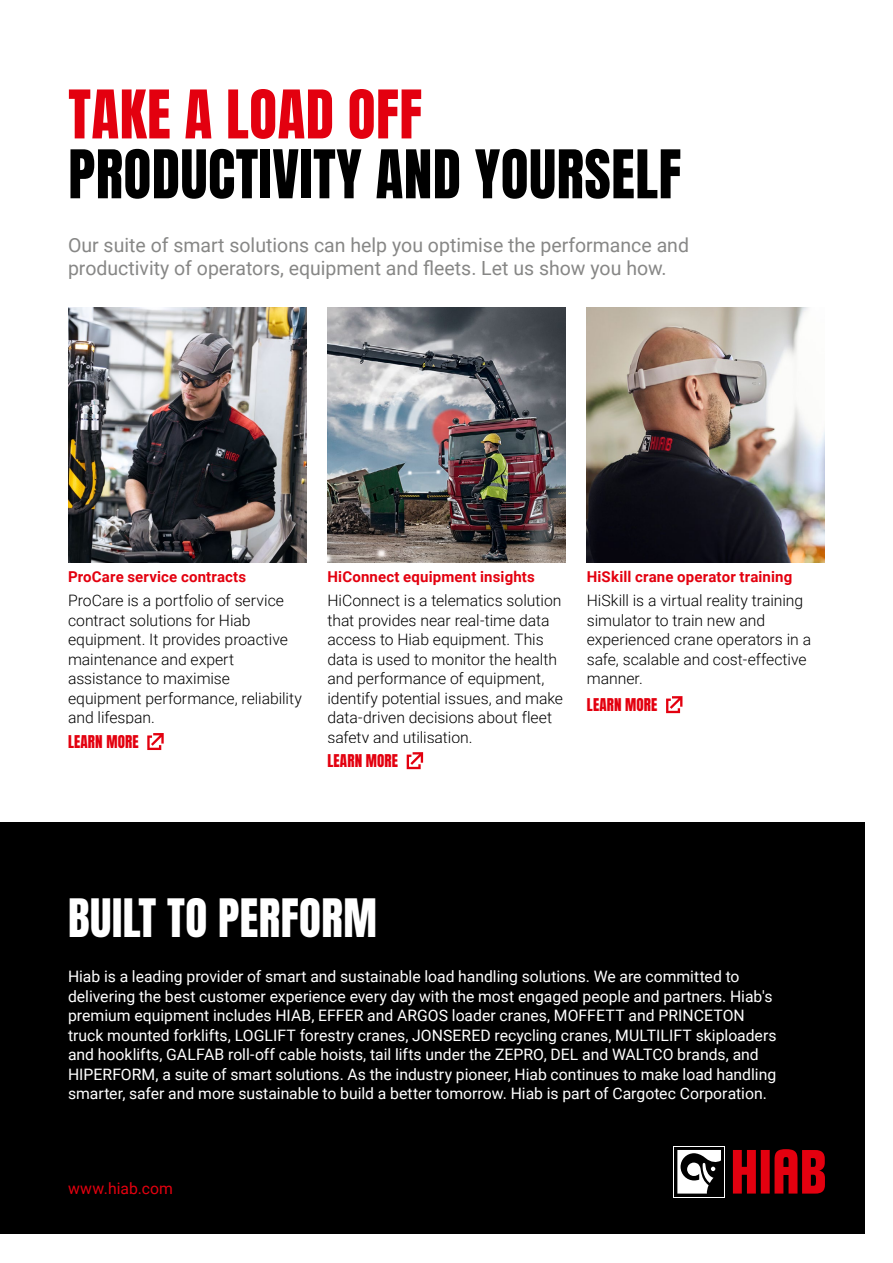
<style>
.page{position:relative;width:893px;height:1263px;background:#fff}
.page>*{position:absolute;margin:0;border:0;box-sizing:border-box;transform-origin:0 0}
.t1{font:57px "Anton";letter-spacing:.01em;color:#000}
.t2{font:57px "Anton";letter-spacing:.01em;color:#e3000f}
.t3{font:45px "Anton";letter-spacing:.01em;color:#fff}
.t4{font:19.5px/23.4px "Roboto";color:#878786}
.t5{font:15.75px/19.5px "Roboto";color:#fff}
.t6{font:300 15.75px/19.5px "Roboto";color:#000}
.t7{font:15.75px "Roboto";letter-spacing:.005em;color:#e3000f}
.t8{font:700 15px "Roboto";letter-spacing:.01em;color:#e3000f}
.t9{font:15px "Anton";letter-spacing:.01em;color:#e3000f}
</style>
<div class="page">
<svg style="left:147px;top:733px;width:17px;height:17px"></svg>
<svg style="left:407px;top:752px;width:16px;height:17px"></svg>
<svg style="left:666px;top:696px;width:16px;height:17px"></svg>
<img style="left:68px;top:307px;width:238px;height:255px">
<img style="left:327px;top:307px;width:239px;height:255px">
<img style="left:587px;top:307px;width:238px;height:255px">
<div style="left:0;top:822px;width:864px;height:411px;background:#000"></div>
<svg style="left:674px;top:1146px;width:51px;height:51px"></svg>
<div style="left:674px;top:1147px;width:50px;height:49px;background:#000"></div>
<svg style="left:677px;top:1150px;width:44px;height:43px"></svg>
<svg style="left:733px;top:1149px;width:92px;height:44px"></svg>
<h1 class="t2" style="left:68px;top:85px;width:355px">TAKE A LOAD OFF</h1>
<h1 class="t1" style="left:68px;top:145px;width:614px">PRODUCTIVITY AND YOURSELF</h1>
<p class="t4" style="left:68px;top:233px;width:622px">Our suite of smart solutions can help you optimise the performance and productivity of operators, equipment and fleets. Let us show you how.</p>
<p class="t8" style="left:68px;top:567px;width:180px">ProCare service contracts</p>
<p class="t6" style="left:68px;top:590px;width:235px">ProCare is a portfolio of service contract solutions for Hiab equipment. It provides proactive maintenance and expert assistance to maximise equipment performance, reliability and lifespan.</p>
<p class="t9" style="left:68px;top:734px;width:72px">LEARN MORE</p>
<p class="t8" style="left:327px;top:567px;width:209px">HiConnect equipment insights</p>
<p class="t6" style="left:327px;top:590px;width:237px">HiConnect is a telematics solution that provides near real-time data access to Hiab equipment. This data is used to monitor the health and performance of equipment, identify potential issues, and make data-driven decisions about fleet safety and utilisation.</p>
<p class="t9" style="left:327px;top:753px;width:72px">LEARN MORE</p>
<p class="t8" style="left:587px;top:567px;width:207px">HiSkill crane operator training</p>
<p class="t6" style="left:587px;top:590px;width:226px">HiSkill is a virtual reality training simulator to train new and experienced crane operators in a safe, scalable and cost-effective manner.</p>
<p class="t9" style="left:587px;top:697px;width:72px">LEARN MORE</p>
<h2 class="t3" style="left:68px;top:895px;width:310px">BUILT TO PERFORM</h2>
<p class="t5" style="left:68px;top:966px;width:710px">Hiab is a leading provider of smart and sustainable load handling solutions. We are committed to delivering the best customer experience every day with the most engaged people and partners. Hiab's premium equipment includes HIAB, EFFER and ARGOS loader cranes, MOFFETT and PRINCETON truck mounted forklifts, LOGLIFT forestry cranes, JONSERED recycling cranes, MULTILIFT skiploaders and hooklifts, GALFAB roll-off cable hoists, tail lifts under the ZEPRO, DEL and WALTCO brands, and HIPERFORM, a suite of smart solutions. As the industry pioneer, Hiab continues to make load handling smarter, safer and more sustainable to build a better tomorrow. Hiab is part of Cargotec Corporation.</p>
<p class="t7" style="left:68px;top:1177px;width:106px">www.hiab.com</p>
</div>
